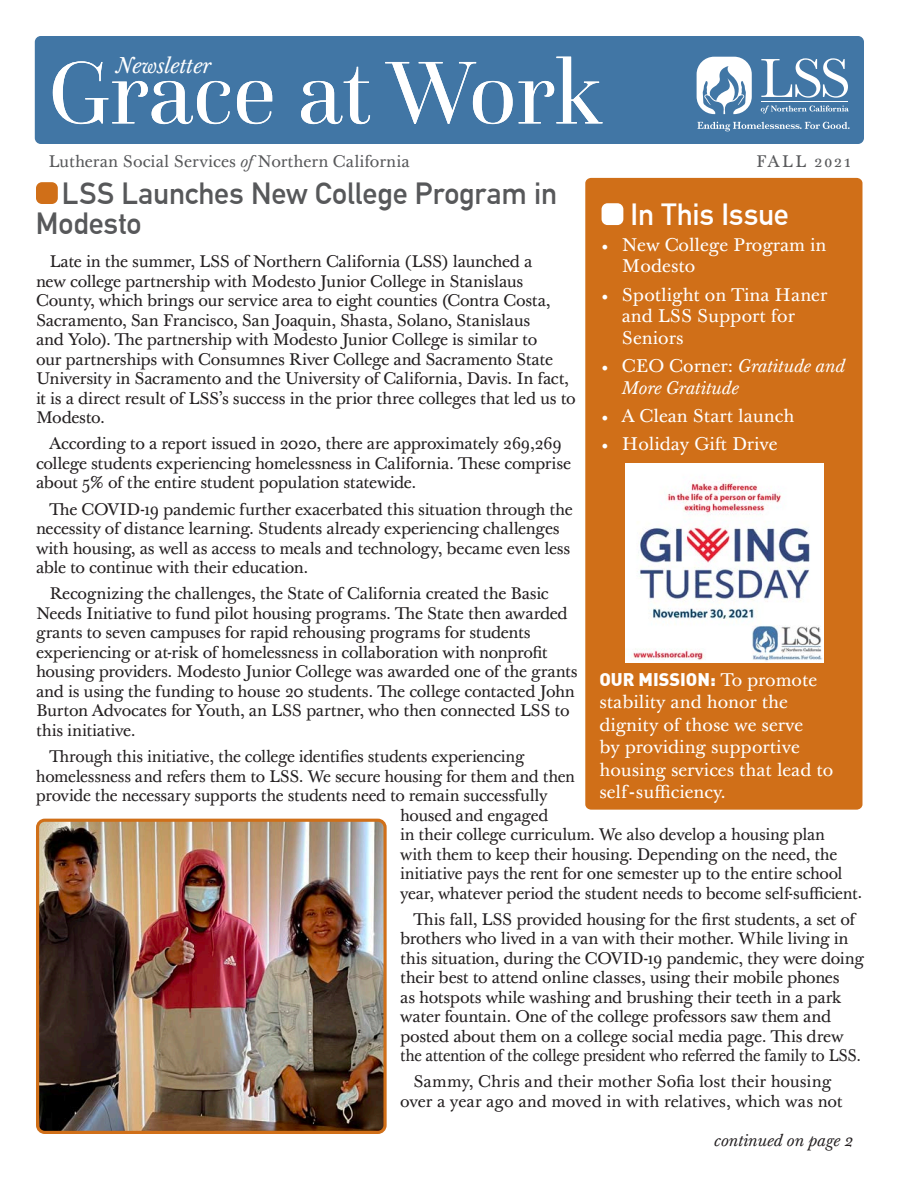
<style>
.page{position:relative;width:918px;height:1188px;background:#fff}
.page>*{position:absolute;margin:0;border:0;box-sizing:border-box;transform-origin:0 0}
.t1{font:93px "Questa Grande";color:#fff}
.t2{font:700 30px/30px "DIN Alternate";letter-spacing:-.005em;color:#57585a}
.t3{font:700 30px "DIN Alternate";color:#fff}
.t4{font:italic 22.5px "Baskerville Ten Pro";color:#fff}
.t5{font:18px/22.5px "Baskerville Ten Pro";color:#fff}
.t6{font:italic 18px/21.6px "Baskerville Ten Pro";color:#fff}
.t7{font:16.5px/19.5px "Baskerville Ten Pro";letter-spacing:-.02em;color:#231f20}
.t8{font:16.5px "Baskerville Ten Pro";letter-spacing:.005em;color:#57585a}
.t9{font:italic 16.5px "Baskerville Ten Pro";color:#231f20}
.t10{font:16.5px "Baskerville Ten Pro";letter-spacing:.125em;color:#57585a}
.s1{font-style:italic}
.s2{font-family:"Minion Pro"}
.s3{font-family:"Minion Pro";font-style:normal}
.s4{font-style:normal}
.s5{font-family:"DIN";font-weight:900}
.s6{font-size:31.5px}
</style>
<div class="page">
<div style="left:36px;top:182px;width:22px;height:22px;background:#d06f18;border-radius:6px"></div>
<div style="left:585px;top:178px;width:278px;height:632px;background:#d06f18;border-radius:6px"></div>
<div style="left:35px;top:36px;width:829px;height:108px;background:#4176a5;border-radius:6px"></div>
<svg style="left:761px;top:106px;width:88px;height:8px"></svg>
<svg style="left:761px;top:58px;width:87px;height:40px"></svg>
<hr style="left:761px;top:101px;width:87px;height:1px;background:#fff">
<svg style="left:697px;top:57px;width:55px;height:57px"></svg>
<svg style="left:697px;top:122px;width:153px;height:9px"></svg>
<div style="left:602px;top:203px;width:21px;height:22px;background:#fff;border-radius:6px"></div>
<img style="left:625px;top:464px;width:199px;height:198px">
<img style="left:40px;top:823px;width:343px;height:307px">
<div style="left:36px;top:819px;width:351px;height:315px;border:3px solid #d06f18;border-radius:7px"></div>
<p class="t4" style="left:117px;top:52px;width:96px">Newsletter</p>
<p class="t1" style="left:48px;top:37px;width:556px">Grace at Work</p>
<p class="t8" style="left:48px;top:151px;width:363px">Lutheran Social Services <span class="s1">of</span> Northern California</p>
<p class="t10" style="left:756px;top:151px;width:97px">FALL 2021</p>
<p class="t2" style="left:36px;top:176px;width:523px;text-indent:26px">LSS Launches New College Program in<br>Modesto</p>
<p class="t7" style="left:36px;top:252px;width:541px;text-indent:13px">Late in the summer, LSS of Northern California (LSS) launched a<br>new college partnership with Modesto Junior College in Stanislaus County, which brings our service area to eight counties (Contra Costa, Sacramento, San Francisco, San Joaquin, Shasta, Solano, Stanislaus<br>and Yolo). The partnership with Modesto Junior College is similar to<br>our partnerships with Consumnes River College and Sacramento State University in Sacramento and the University of California, Davis. In fact, it is a direct result of LSS’s success in the prior three colleges that led us to Modesto.</p>
<p class="t7" style="left:36px;top:435px;width:537px;text-indent:13px">According to a report issued in 2020, there are approximately 269,269 college students experiencing homelessness in California. These comprise about 5% of the entire student population statewide.</p>
<p class="t7" style="left:36px;top:500px;width:538px;text-indent:13px">The COVID-19 pandemic further exacerbated this situation through the necessity of distance learning. Students already experiencing challenges with housing, as well as access to meals and technology, became even less able to continue with their education.</p>
<p class="t7" style="left:36px;top:585px;width:543px;text-indent:13px">Recognizing the challenges, the State of California created the Basic Needs Initiative to fund pilot housing programs. The State then awarded grants to seven campuses for rapid rehousing programs for students experiencing or at-risk of homelessness in collaboration with nonprofit housing providers. Modesto Junior College was awarded one of the grants and is using the funding to house 20 students. The college contacted John Burton Advocates for Youth, an LSS partner, who then connected LSS to this initiative.</p>
<p class="t7" style="left:50px;top:747px;width:477px">Through this initiative, the college identifies students experiencing</p>
<p class="t7" style="left:36px;top:767px;width:541px">homelessness and refers them to LSS. We secure housing for them and then</p>
<p class="t7" style="left:36px;top:786px;width:513px">provide the necessary supports the students need to remain successfully</p>
<p class="t7" style="left:400px;top:806px;width:150px">housed and engaged</p>
<p class="t7" style="left:400px;top:825px;width:426px">in their college curriculum. We also develop a housing plan</p>
<p class="t7" style="left:400px;top:845px;width:439px">with them to keep their housing. Depending on the need, the</p>
<p class="t7" style="left:400px;top:864px;width:444px">initiative pays the rent for one semester up to the entire school</p>
<p class="t7" style="left:400px;top:884px;width:464px">year, whatever period the student needs to become self-sufficient.</p>
<p class="t7" style="left:400px;top:910px;width:465px;text-indent:13px">This fall, LSS provided housing for the first students, a set of brothers who lived in a van with their mother. While living in this situation, during the COVID-19 pandemic, they were doing their best to attend online classes, using their mobile phones<br>as hotspots while washing and brushing their teeth in a park water fountain. One of the college professors saw them and posted about them on a college social media page. This drew the attention of the college president who referred the family to LSS.</p>
<p class="t7" style="left:400px;top:1073px;width:444px;text-align:center">Sammy, Chris and their mother Sofia lost their housing over a year ago and moved in with relatives, which was not</p>
<p class="t3" style="left:631px;top:192px;width:160px">In This Issue</p>
<p class="t5" style="left:622px;top:234px;width:206px;line-height:21.6px;text-indent:-20px"><span class="s2">•</span> New College Program in<br>Modesto</p>
<p class="t5" style="left:622px;top:284px;width:207px;line-height:21.6px;text-indent:-20px"><span class="s2">•</span> Spotlight on Tina Haner and LSS Support for<br>Seniors</p>
<p class="t6" style="left:622px;top:356px;width:225px;text-indent:-20px"><span class="s3">•</span> <span class="s4">CEO Corner:</span> Gratitude and<br>More Gratitude</p>
<p class="t5" style="left:602px;top:405px;width:194px"><span class="s2">•</span> A Clean Start launch</p>
<p class="t5" style="left:602px;top:434px;width:178px"><span class="s2">•</span> Holiday Gift Drive</p>
<p class="t5" style="left:599px;top:669px;width:235px"><span class="s5">OUR MISSION:</span> To promote stability and honor the dignity of those we serve<br>by providing supportive housing services that lead to self<span class="s6">¯</span>sufficiency.</p>
<p class="t9" style="left:714px;top:1131px;width:141px">continued on page 2</p>
</div>
